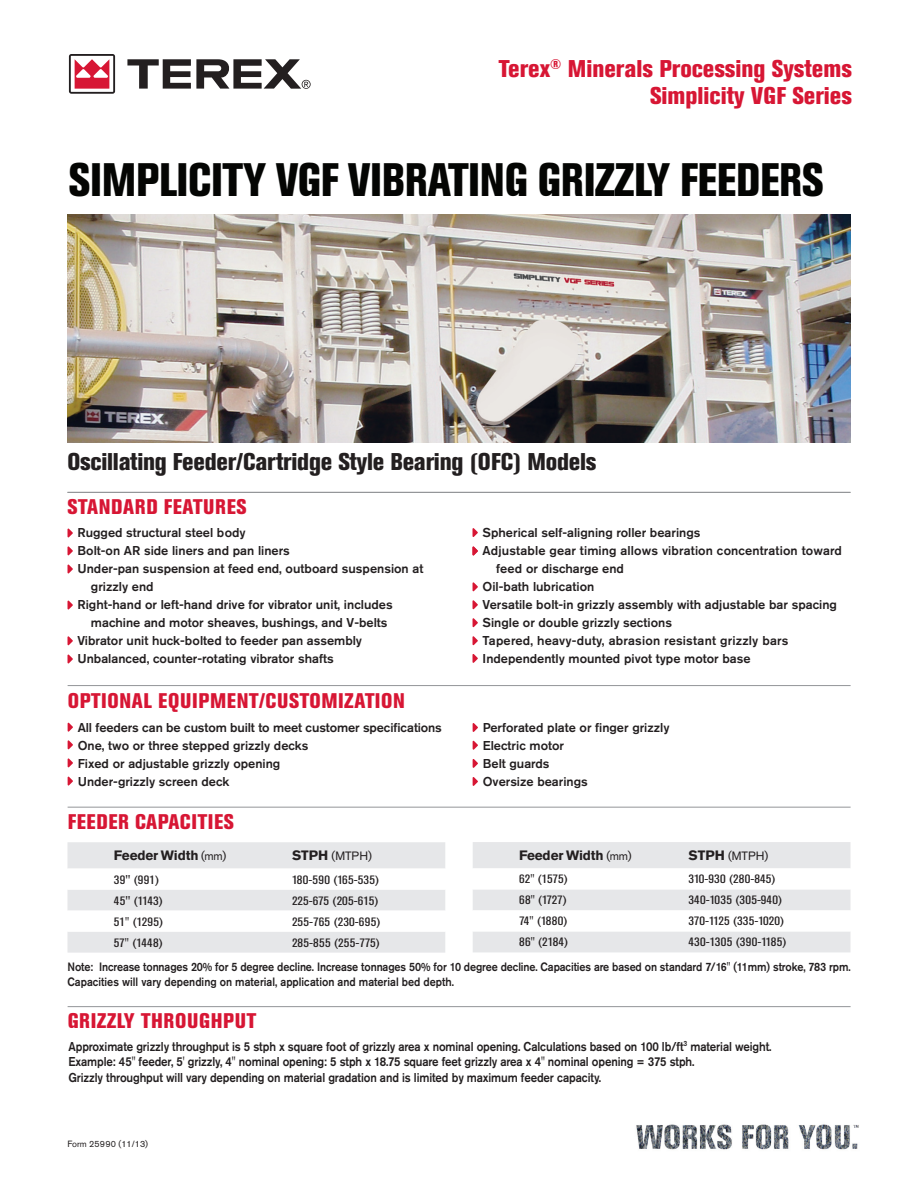
<style>
.page{position:relative;width:918px;height:1188px;background:#fff}
.page>*{position:absolute;margin:0;border:0;box-sizing:border-box;transform-origin:0 0}
.t1{font:800 condensed 46.5px "Akzidenz Grotesk Pro";letter-spacing:-.005em;color:#040503;scale:.96 1}
.t2{font:800 condensed 24px "Akzidenz Grotesk Pro";letter-spacing:-.01em;color:#231f20}
.t3{font:800 condensed 24px/27px "Akzidenz Grotesk Pro";color:#d71634;text-align:right}
.t4{font:800 condensed 21px "Akzidenz Grotesk Pro";letter-spacing:.03em;color:#d71634}
.t5{font:700 13.5px "Akzidenz Grotesk Pro";letter-spacing:-.01em;color:#231f20}
.t6{font:500 12.75px/18px "Akzidenz Grotesk Pro";color:#231f20}
.t7{font:500 12.75px/15.8px "Akzidenz Grotesk Pro";color:#231f20;scale:.9 1}
.t8{font:500 12px/15px "Akzidenz Grotesk Pro";letter-spacing:-.01em;color:#231f20;scale:.9 1}
.t9{font:condensed 12px "Akzidenz Grotesk Pro";color:#231f20;scale:1.25 1}
.t10{font:condensed 12px "Akzidenz Grotesk Pro";letter-spacing:.02em;color:#231f20;scale:1.25 1}
.t11{font:12px "Akzidenz Grotesk Pro";color:#231f20}
.t12{font:9px "Akzidenz Grotesk Pro";color:#231f20}
.s1{font-weight:400;font-size:12px}
.s2{font-weight:700;font-size:13.5px}
.s3{font-weight:500;font-stretch:normal}
</style>
<div class="page">
<img style="left:636px;top:1124px;width:223px;height:26px">
<svg style="left:473px;top:600px;width:5px;height:9px"></svg>
<hr style="left:68px;top:685px;width:783px;height:1px;background:#939598">
<svg style="left:473px;top:723px;width:5px;height:9px"></svg>
<svg style="left:473px;top:741px;width:5px;height:9px"></svg>
<svg style="left:473px;top:777px;width:5px;height:9px"></svg>
<svg style="left:473px;top:759px;width:5px;height:9px"></svg>
<svg style="left:68px;top:723px;width:5px;height:9px"></svg>
<svg style="left:68px;top:758px;width:5px;height:9px"></svg>
<svg style="left:68px;top:740px;width:5px;height:9px"></svg>
<svg style="left:68px;top:777px;width:5px;height:9px"></svg>
<svg style="left:69px;top:54px;width:46px;height:40px"></svg>
<svg style="left:127px;top:59px;width:184px;height:30px"></svg>
<img style="left:68px;top:214px;width:782px;height:229px">
<hr style="left:68px;top:807px;width:783px;height:1px;background:#939598">
<hr style="left:68px;top:492px;width:782px;height:1px;background:#939598">
<svg style="left:68px;top:529px;width:5px;height:8px"></svg>
<svg style="left:68px;top:565px;width:5px;height:8px"></svg>
<svg style="left:68px;top:546px;width:5px;height:9px"></svg>
<svg style="left:68px;top:636px;width:5px;height:9px"></svg>
<svg style="left:68px;top:601px;width:5px;height:8px"></svg>
<svg style="left:68px;top:655px;width:5px;height:8px"></svg>
<svg style="left:473px;top:582px;width:5px;height:9px"></svg>
<svg style="left:473px;top:618px;width:5px;height:9px"></svg>
<svg style="left:473px;top:654px;width:5px;height:9px"></svg>
<svg style="left:473px;top:636px;width:5px;height:9px"></svg>
<svg style="left:473px;top:546px;width:5px;height:10px"></svg>
<hr style="left:68px;top:1006px;width:783px;height:1px;background:#939598">
<svg style="left:68px;top:842px;width:377px;height:111px"></svg>
<svg style="left:473px;top:842px;width:377px;height:110px"></svg>
<svg style="left:473px;top:528px;width:5px;height:9px"></svg>
<h2 class="t3" style="left:499px;top:55px;width:355px">Terex<sup>®</sup> Minerals Processing Systems<br>Simplicity VGF Series</h2>
<h1 class="t1" style="left:69px;top:149px;width:395px">SIMPLICITY VGF VIBRATIN</h1>
<h1 class="t1" style="left:505px;top:149px;width:334px">G GRIZZLY FEEDERS</h1>
<h2 class="t2" style="left:68px;top:446px;width:530px">Oscillating Feeder/Cartridge Style Bearing (OFC) Models</h2>
<h3 class="t4" style="left:68px;top:493px;width:159px">Standard Features</h3>
<p class="t6" style="left:77px;top:524px;width:170px">Rugged structural steel body</p>
<p class="t6" style="left:77px;top:542px;width:214px">Bolt-on AR side liners and pan liners</p>
<p class="t6" style="left:77px;top:560px;width:347px">Under-pan suspension at feed end, outboard suspension at</p>
<p class="t6" style="left:91px;top:578px;width:64px">grizzly end</p>
<p class="t6" style="left:77px;top:596px;width:317px">Right-hand or left-hand drive for vibrator unit, includes</p>
<p class="t6" style="left:91px;top:614px;width:298px">machine and motor sheaves, bushings, and V-belts</p>
<p class="t6" style="left:77px;top:632px;width:286px">Vibrator unit huck-bolted to feeder pan assembly</p>
<p class="t6" style="left:77px;top:650px;width:258px">Unbalanced, counter-rotating vibrator shafts</p>
<h3 class="t4" style="left:68px;top:687px;width:339px">Optional Equipment/Custom iZation</h3>
<p class="t6" style="left:483px;top:523px;width:219px">Spherical self-aligning roller bearings</p>
<p class="t6" style="left:483px;top:541px;width:361px">Adjustable gear timing allows vibration concentration toward</p>
<p class="t6" style="left:496px;top:559px;width:129px">feed or discharge end</p>
<p class="t6" style="left:483px;top:577px;width:113px">Oil-bath lubrication</p>
<p class="t6" style="left:483px;top:595px;width:356px">Versatile bolt-in grizzly assembly with adjustable bar spacing</p>
<p class="t6" style="left:483px;top:613px;width:191px">Single or double grizzly sections</p>
<p class="t6" style="left:483px;top:631px;width:307px">Tapered, heavy-duty, abrasion resistant grizzly bars</p>
<p class="t6" style="left:483px;top:649px;width:269px">Independently mounted pivot type motor base</p>
<p class="t6" style="left:78px;top:718px;width:366px">All feeders can be custom built to meet customer specifications One, two or three stepped grizzly decks<br>Fixed or adjustable grizzly opening<br>Under-grizzly screen deck</p>
<p class="t6" style="left:483px;top:718px;width:188px">Perforated plate or finger grizzly<br>Electric motor<br>Belt guards<br>Oversize bearings</p>
<h3 class="t4" style="left:68px;top:808px;width:168px">FEEDER CAPACITI ES</h3>
<p class="t5" style="left:114px;top:847px;width:114px">Feeder Width <span class="s1">(mm)</span></p>
<p class="t11" style="left:292px;top:849px;width:81px"><span class="s2">STPH</span> (MTPH)</p>
<p class="t9" style="left:114px;top:872px;width:38px">39<span class="s3">"</span> (991)</p>
<p class="t10" style="left:292px;top:872px;width:71px">180-590 (165-535)</p>
<p class="t9" style="left:114px;top:893px;width:41px">45<span class="s3">"</span> (1143)</p>
<p class="t9" style="left:292px;top:893px;width:71px">225-675 (205-615)</p>
<p class="t9" style="left:114px;top:914px;width:41px">51" (1295)</p>
<p class="t10" style="left:292px;top:914px;width:73px">255-765 (230-695)</p>
<p class="t9" style="left:114px;top:935px;width:41px">57" (1448)</p>
<p class="t9" style="left:292px;top:935px;width:72px">285-855 (255-775)</p>
<p class="t5" style="left:519px;top:847px;width:114px">Feeder Width <span class="s1">(mm)</span></p>
<p class="t11" style="left:689px;top:848px;width:81px"><span class="s2">STPH</span> (MTPH)</p>
<p class="t9" style="left:519px;top:871px;width:41px">62" (1575)</p>
<p class="t9" style="left:689px;top:871px;width:71px">310-930 (280-845)</p>
<p class="t9" style="left:519px;top:892px;width:40px">68" (1727)</p>
<p class="t10" style="left:689px;top:892px;width:77px">340-1035 (305-940)</p>
<p class="t9" style="left:519px;top:913px;width:40px">74" (1880)</p>
<p class="t9" style="left:689px;top:913px;width:78px">370-1125 (335-1020)</p>
<p class="t9" style="left:519px;top:934px;width:41px">86" (2184)</p>
<p class="t10" style="left:689px;top:934px;width:80px">430-1305 (390-1185)</p>
<p class="t8" style="left:68px;top:959px;width:872px">Note: Increase tonnages 20% for 5 degree decline. Increase tonnages 50% for 10 degree decline. Capacities are based on standard 7/16" (11mm) stroke, 783 rpm.<br>Capacities will vary depending on material, application and material bed depth.</p>
<h3 class="t4" style="left:68px;top:1008px;width:168px">gRIZZLY THROUGHPUT</h3>
<p class="t7" style="left:68px;top:1038px;width:783px">Approximate grizzly throughput is 5 stph x square foot of grizzly area x nominal opening. Calculations based on 100 lb/ft<sup>3</sup> material weight.<br>Example: 45" feeder, 5' grizzly, 4" nominal opening: 5 stph x 18.75 square feet grizzly area x 4" nominal opening = 375 stph.<br>Grizzly throughput will vary depending on material gradation and is limited by maximum feeder capacity.</p>
<p class="t12" style="left:68px;top:1138px;width:82px">Form 25990 (11/13)</p>
</div>
